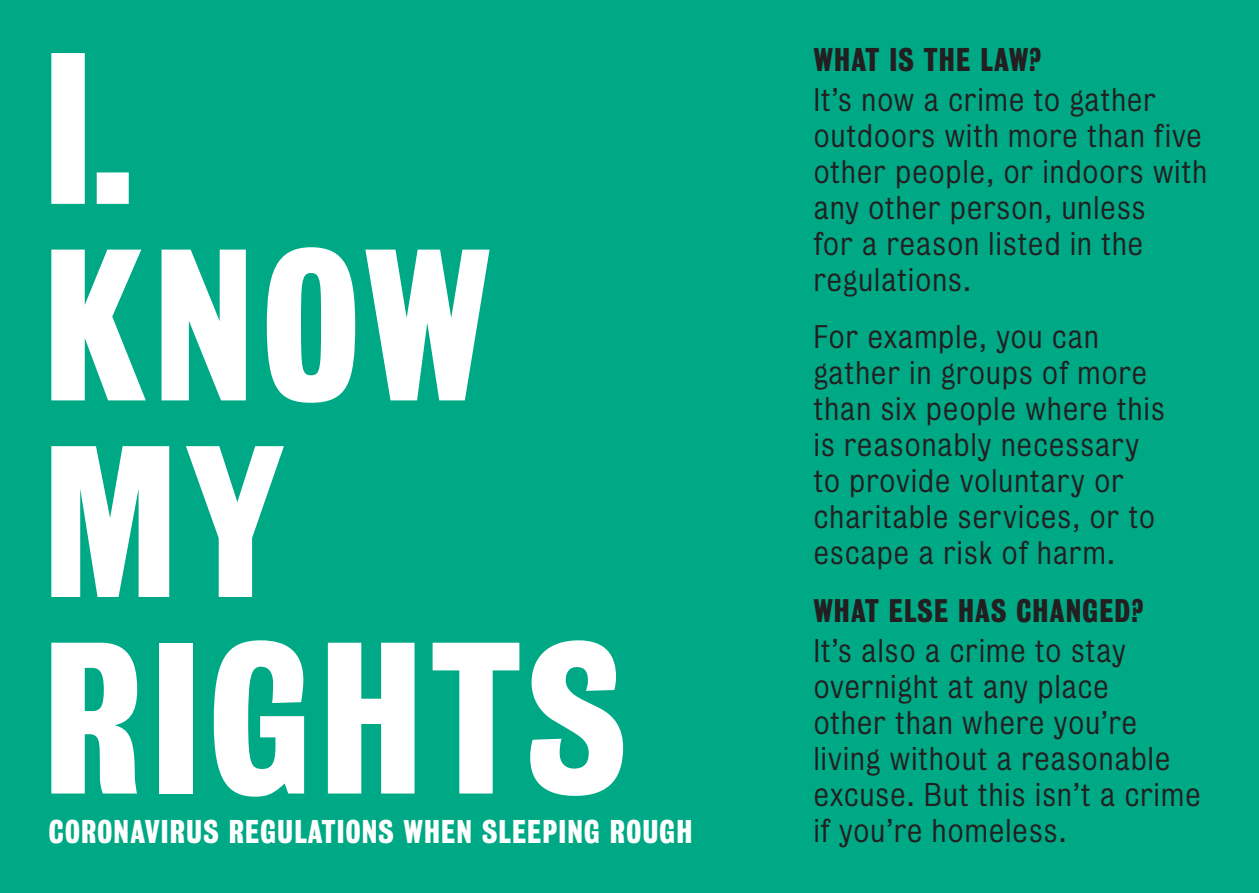
<style>
.page{position:relative;width:1259px;height:893px;background:#00a985}
.page>*{position:absolute;margin:0;border:0;box-sizing:border-box;transform-origin:0 0}
.t1{font:700 196.2px/196.5px "Bureau Grot Condensed";letter-spacing:.04em;color:#fff}
.t2{font:300 30px/36px "Bureau Grot";letter-spacing:.04em;color:#231f20}
.t3{font:700 30px "Bureau Grot Condensed";letter-spacing:.04em;color:#fff}
.t4{font:700 30px "Bureau Grot Condensed";letter-spacing:.04em;color:#231f20}
.t5{font:300 29.7px/36px "Bureau Grot";letter-spacing:.04em;color:#231f20}
.t6{font:700 29.7px "Bureau Grot Condensed";letter-spacing:.04em;color:#231f20}
</style>
<div class="page">
<h1 class="t1" style="left:43px;top:32px;width:585px">L<br>KNOW<br>MY<br>RIGHTS</h1>
<p class="t4" style="left:814px;top:42px;width:229px">WHAT IS THE LAW?</p>
<p class="t5" style="left:814px;top:82px;width:395px">It’s now a crime to gather outdoors with more than five other people, or indoors with any other person, unless<br>for a reason listed in the regulations.</p>
<p class="t5" style="left:814px;top:319px;width:352px">For example, you can gather in groups of more than six people where this is reasonably necessary to provide voluntary or charitable services, or to escape a risk of harm.</p>
<p class="t6" style="left:814px;top:593px;width:331px">WHAT ELSE HAS CHANGED?</p>
<p class="t2" style="left:814px;top:633px;width:388px">It’s also a crime to stay overnight at any place<br>other than where you’re living without a reasonable excuse. But this isn’t a crime</p>
<p class="t3" style="left:49px;top:814px;width:645px">CORONAVIRUS REGULATIONS WHEN SLEEPING ROUGH</p>
<p class="t2" style="left:814px;top:813px;width:254px">if you’re homeless.</p>
</div>
